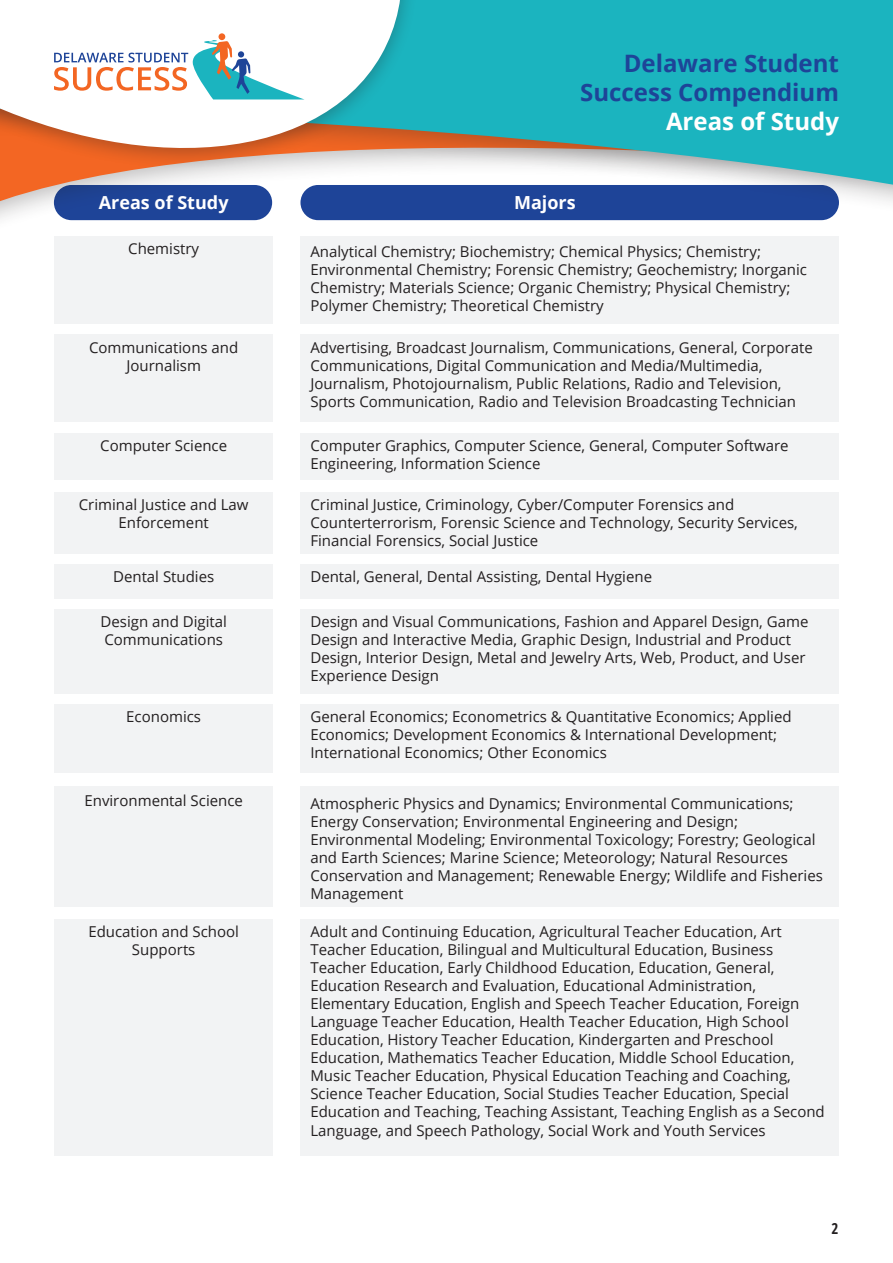
<style>
.page{position:relative;width:893px;height:1263px;background:#fff}
.page>*{position:absolute;margin:0;border:0;box-sizing:border-box;transform-origin:0 0}
.t1{font:700 24px "Open Sans";color:#1e4498}
.t2{font:700 24px "Open Sans";color:#fff}
.t3{font:700 18px "Open Sans";color:#fff}
.t4{font:15px/18px "Open Sans";color:#231f20}
.t5{font:700 condensed 15px "Open Sans";color:#231f20}
</style>
<div class="page">
<div style="left:54px;top:236px;width:218px;height:87px;background:#f2f3f4"></div>
<div style="left:54px;top:919px;width:218px;height:236px;background:#f2f3f4"></div>
<div style="left:54px;top:335px;width:218px;height:87px;background:#f2f3f4"></div>
<div style="left:54px;top:433px;width:218px;height:46px;background:#f2f3f4"></div>
<div style="left:54px;top:492px;width:218px;height:61px;background:#f2f3f4"></div>
<div style="left:54px;top:609px;width:218px;height:85px;background:#f2f3f4"></div>
<div style="left:54px;top:564px;width:218px;height:34px;background:#f2f3f4"></div>
<div style="left:54px;top:704px;width:218px;height:69px;background:#f2f3f4"></div>
<div style="left:54px;top:787px;width:218px;height:120px;background:#f2f3f4"></div>
<div style="left:300px;top:236px;width:539px;height:87px;background:#f2f3f4"></div>
<div style="left:300px;top:919px;width:539px;height:236px;background:#f2f3f4"></div>
<div style="left:300px;top:335px;width:539px;height:87px;background:#f2f3f4"></div>
<div style="left:300px;top:433px;width:539px;height:46px;background:#f2f3f4"></div>
<div style="left:300px;top:492px;width:539px;height:61px;background:#f2f3f4"></div>
<div style="left:300px;top:609px;width:539px;height:85px;background:#f2f3f4"></div>
<div style="left:300px;top:564px;width:539px;height:34px;background:#f2f3f4"></div>
<div style="left:300px;top:704px;width:539px;height:69px;background:#f2f3f4"></div>
<div style="left:300px;top:787px;width:539px;height:120px;background:#f2f3f4"></div>
<svg style="left:0;top:0;width:893px;height:221px;background:#41a2ba"></svg>
<svg style="left:0;top:0;width:446px;height:180px"></svg>
<svg style="left:54px;top:40px;width:250px;height:59px"></svg>
<div style="left:219px;top:33px;width:6px;height:7px;background:#f36623;border-radius:50%"></div>
<p class="t1" style="left:624px;top:47px;width:217px">Delaware Student</p>
<p class="t1" style="left:580px;top:76px;width:260px">Success Compendium</p>
<p class="t2" style="left:666px;top:104px;width:174px">Areas of Study</p>
<p class="t3" style="left:99px;top:190px;width:131px">Areas of Study</p>
<p class="t4" style="left:128px;top:239px;width:72px">Chemistry</p>
<p class="t3" style="left:514px;top:190px;width:63px">Majors</p>
<p class="t4" style="left:310px;top:242px;width:498px">Analytical Chemistry; Biochemistry; Chemical Physics; Chemistry; Environmental Chemistry; Forensic Chemistry; Geochemistry; Inorganic Chemistry; Materials Science; Organic Chemistry; Physical Chemistry; Polymer Chemistry; Theoretical Chemistry</p>
<p class="t4" style="left:89px;top:338px;width:151px;text-align:center">Communications and<br>Journalism</p>
<p class="t4" style="left:310px;top:338px;width:504px">Advertising, Broadcast Journalism, Communications, General, Corporate Communications, Digital Communication and Media/Multimedia, Journalism, Photojournalism, Public Relations, Radio and Television, Sports Communication, Radio and Television Broadcasting Technician</p>
<p class="t4" style="left:100px;top:436px;width:128px">Computer Science</p>
<p class="t4" style="left:79px;top:495px;width:171px;text-align:center">Criminal Justice and Law<br>Enforcement</p>
<p class="t4" style="left:310px;top:436px;width:480px">Computer Graphics, Computer Science, General, Computer Software<br>Engineering, Information Science</p>
<p class="t4" style="left:310px;top:495px;width:489px">Criminal Justice, Criminology, Cyber/Computer Forensics and<br>Counterterrorism, Forensic Science and Technology, Security Services,<br>Financial Forensics, Social Justice</p>
<p class="t4" style="left:113px;top:567px;width:103px">Dental Studies</p>
<p class="t4" style="left:310px;top:567px;width:343px">Dental, General, Dental Assisting, Dental Hygiene</p>
<p class="t4" style="left:100px;top:612px;width:128px">Design and Digital<br>Communications</p>
<p class="t4" style="left:126px;top:707px;width:76px">Economics</p>
<p class="t4" style="left:310px;top:612px;width:500px">Design and Visual Communications, Fashion and Apparel Design, Game Design and Interactive Media, Graphic Design, Industrial and Product Design, Interior Design, Metal and Jewelry Arts, Web, Product, and User Experience Design</p>
<p class="t4" style="left:310px;top:707px;width:483px">General Economics; Econometrics &amp; Quantitative Economics; Applied<br>Economics; Development Economics &amp; International Development;<br>International Economics; Other Economics</p>
<p class="t4" style="left:84px;top:791px;width:160px">Environmental Science</p>
<p class="t4" style="left:310px;top:794px;width:514px">Atmospheric Physics and Dynamics; Environmental Communications; Energy Conservation; Environmental Engineering and Design; Environmental Modeling; Environmental Toxicology; Forestry; Geological and Earth Sciences; Marine Science; Meteorology; Natural Resources Conservation and Management; Renewable Energy; Wildlife and Fisheries Management</p>
<p class="t4" style="left:88px;top:923px;width:152px;text-align:center">Education and School<br>Supports</p>
<p class="t4" style="left:310px;top:923px;width:516px">Adult and Continuing Education, Agricultural Teacher Education, Art Teacher Education, Bilingual and Multicultural Education, Business Teacher Education, Early Childhood Education, Education, General, Education Research and Evaluation, Educational Administration, Elementary Education, English and Speech Teacher Education, Foreign Language Teacher Education, Health Teacher Education, High School Education, History Teacher Education, Kindergarten and Preschool Education, Mathematics Teacher Education, Middle School Education, Music Teacher Education, Physical Education Teaching and Coaching, Science Teacher Education, Social Studies Teacher Education, Special Education and Teaching, Teaching Assistant, Teaching English as a Second Language, and Speech Pathology, Social Work and Youth Services</p>
<p class="t5" style="left:831px;top:1218px;width:8px">2</p>
</div>
